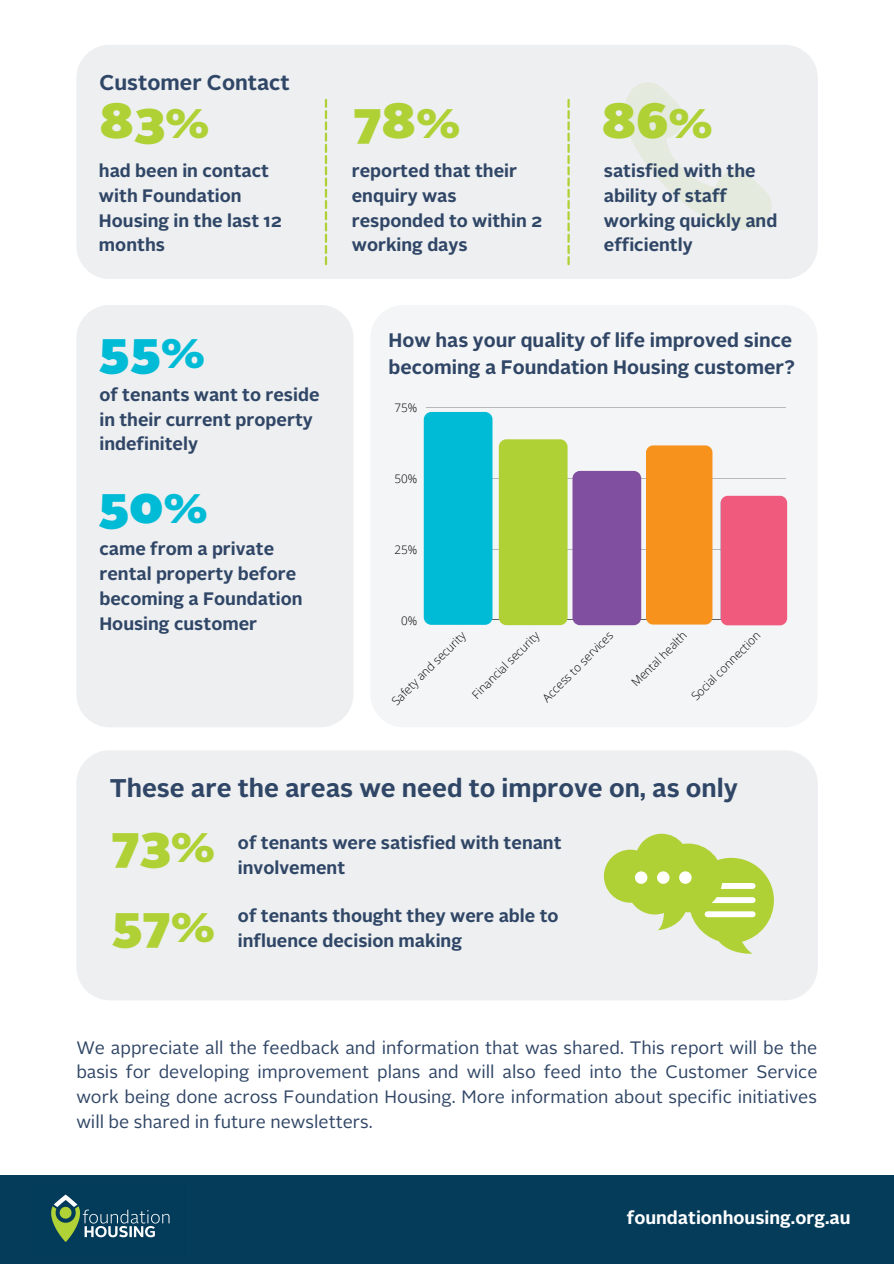
<style>
.page{position:relative;width:894px;height:1264px;background:#fff}
.page>*{position:absolute;margin:0;border:0;box-sizing:border-box;transform-origin:0 0}
.t1{font:900 49.35px "Alright Sans";color:#afd135}
.t2{font:900 49.35px "Alright Sans";color:#00bbd6}
.t3{font:700 25.5px "Alright Sans";color:#304666}
.t4{font:700 21.3px "Alright Sans";color:#304666}
.t5{font:700 19.5px/27px "Alright Sans";color:#304666}
.t6{font:700 18px/24.8px "Alright Sans";color:#304666}
.t7{font:18px/24.8px "Alright Sans";color:#304666;text-align:justify}
.t8{font:700 18px "Alright Sans";color:#fff}
.t9{font:300 11.7px "Open Sans";color:#000}
</style>
<div class="page">
<div style="left:0;top:1175px;width:893px;height:88px;background:#043c5a"></div>
<div style="left:76px;top:45px;width:741px;height:234px;background:#edeff1;border-radius:33px"></div>
<svg style="left:325px;top:99px;width:2px;height:166px"></svg>
<svg style="left:567px;top:99px;width:2px;height:166px"></svg>
<div style="left:76px;top:305px;width:277px;height:422px;background:#edeff1;border-radius:33px"></div>
<div style="left:370px;top:305px;width:447px;height:422px;background:#f4f5f6;border-radius:33px"></div>
<hr style="left:426px;top:407px;width:359px;height:1px;background:#000">
<hr style="left:426px;top:478px;width:359px;height:1px;background:#000">
<hr style="left:426px;top:549px;width:359px;height:1px;background:#000">
<hr style="left:426px;top:619px;width:359px;height:1px;background:#000">
<div style="left:498px;top:439px;width:69px;height:186px;background:#afd135;border-radius:8px"></div>
<div style="left:572px;top:471px;width:69px;height:154px;background:#804f9f;border-radius:8px"></div>
<div style="left:645px;top:445px;width:67px;height:179px;background:#f7931d;border-radius:7px"></div>
<div style="left:720px;top:496px;width:66px;height:129px;background:#f05a7d;border-radius:7px"></div>
<div style="left:423px;top:412px;width:69px;height:213px;background:#00bbd6;border-radius:8px"></div>
<div style="left:76px;top:750px;width:741px;height:250px;background:#edeff1;border-radius:33px"></div>
<svg style="left:603px;top:833px;width:170px;height:121px"></svg>
<div style="left:634px;top:871px;width:13px;height:12px;background:#fff;border-radius:50%"></div>
<div style="left:656px;top:871px;width:13px;height:12px;background:#fff;border-radius:50%"></div>
<div style="left:679px;top:871px;width:12px;height:12px;background:#fff;border-radius:50%"></div>
<img style="left:51px;top:1194px;width:119px;height:48px">
<p class="t4" style="left:99px;top:73px;width:192px">Customer Contact</p>
<p class="t1" style="left:99px;top:101px;width:111px">83%</p>
<p class="t1" style="left:353px;top:101px;width:109px">78%</p>
<p class="t1" style="left:601px;top:101px;width:112px">86%</p>
<p class="t6" style="left:99px;top:160px;width:184px">had been in contact with Foundation<br>Housing in the last 12 months</p>
<p class="t6" style="left:603px;top:160px;width:175px">satisfied with the ability of staff working quickly and efficiently</p>
<p class="t6" style="left:352px;top:160px;width:192px">reported that their enquiry was responded to within 2 working days</p>
<p class="t2" style="left:98px;top:330px;width:108px">55%</p>
<p class="t6" style="left:99px;top:384px;width:221px">of tenants want to reside in their current property indefinitely</p>
<p class="t2" style="left:98px;top:485px;width:111px">50%</p>
<p class="t6" style="left:99px;top:538px;width:205px">came from a private rental property before becoming a Foundation<br>Housing customer</p>
<p class="t5" style="left:388px;top:329px;width:408px">How has your quality of life improved since becoming a Foundation Housing customer?</p>
<p class="t9" style="left:394px;top:399px;width:24px">75%</p>
<p class="t9" style="left:394px;top:470px;width:24px">50%</p>
<p class="t9" style="left:394px;top:541px;width:24px">25%</p>
<p class="t9" style="left:401px;top:612px;width:18px">0%</p>
<p class="t9" style="left:388px;top:697px;width:100px;rotate:-45deg">Safety and security</p>
<p class="t9" style="left:468px;top:690px;width:91px;rotate:-45deg">Financial security</p>
<p class="t9" style="left:538px;top:694px;width:96px;rotate:-45deg">Acces to services</p>
<p class="t9" style="left:627px;top:678px;width:74px;rotate:-45deg">Mental health</p>
<p class="t9" style="left:687px;top:692px;width:93px;rotate:-45deg">Social connection</p>
<p class="t3" style="left:110px;top:778px;width:629px">These are the areas we need to improve on, as only</p>
<p class="t1" style="left:111px;top:824px;width:105px">73%</p>
<p class="t6" style="left:238px;top:831px;width:325px">of tenants were satisfied with tenant involvement</p>
<p class="t6" style="left:238px;top:905px;width:322px">of tenants thought they were able to influence decision making</p>
<p class="t1" style="left:111px;top:904px;width:105px">57%</p>
<p class="t7" style="left:76px;top:1036px;width:742px">We appreciate all the feedback and information that was shared. This report will be the basis for developing improvement plans and will also feed into the Customer Service work being done across Foundation Housing. More information about specific initiatives will be shared in future newsletters.</p>
<p class="t8" style="left:626px;top:1210px;width:225px">foundationhousing.org.au</p>
</div>
